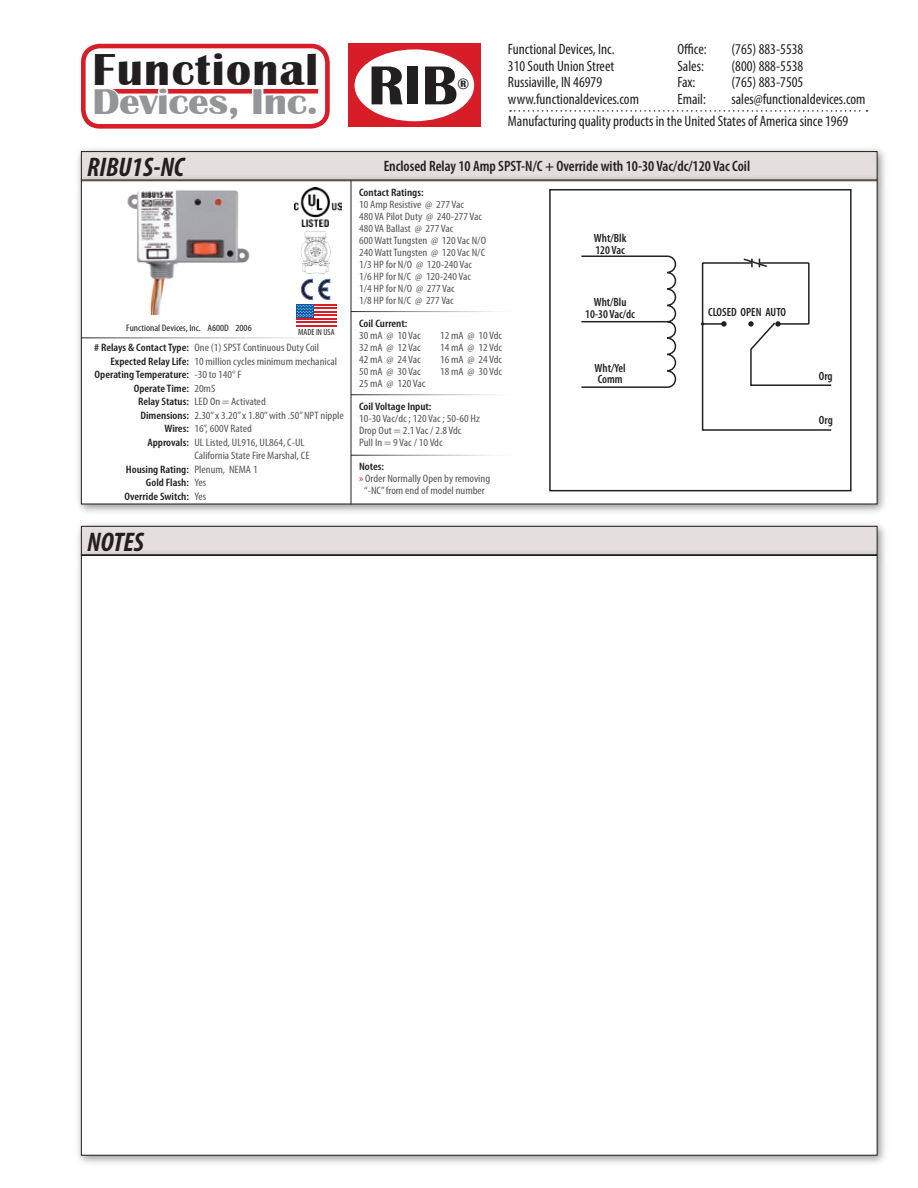
<style>
.page{position:relative;width:918px;height:1188px;background:#fff}
.page>*{position:absolute;margin:0;border:0;box-sizing:border-box;transform-origin:0 0}
.t1{font:700 46.05px "Britannic";letter-spacing:.03em;color:#231f20}
.t2{font:700 36.9px "Britannic";letter-spacing:-.01em;color:#939598;scale:1.12 1}
.t3{font:italic 700 condensed 27px "Myriad Pro";color:#231f20}
.t4{font:700 15.3px "Britannic";color:#231f20}
.t5{font:condensed 15px/16.5px "Myriad Pro";color:#231f20}
.t6{font:600 condensed 15px "Myriad Pro";color:#231f20}
.t7{font:600 condensed 12px/12px "Myriad Pro";color:#231f20}
.t8{font:condensed 10.8px/12px "Myriad Pro";color:#57585a;scale:1.11 1}
.t9{font:600 condensed 10.8px/13.5px "Myriad Pro";color:#231f20;text-align:right;scale:1.11 1}
.t10{font:condensed 9.45px "Myriad Pro";color:#231f20;scale:1.11 1}
.t11{font:condensed 9px "Myriad Pro";color:#231f20}
.t12{font:1.65px/1.5px "Starburst Font";letter-spacing:.8em;color:#fff;text-align:center}
.s1{font-size:56.85px}
.s2{color:#d71e28}
</style>
<div class="page">
<div style="left:74px;top:518px;width:814px;height:49px;background:#231f20;opacity:.5"></div>
<div style="left:81px;top:526px;width:796px;height:29px;background:#e4dfdc"></div>
<div style="left:81px;top:526px;width:797px;height:29px;border:1px solid #231f20"></div>
<div style="left:348px;top:44px;width:133px;height:83px;background:#d71e28"></div>
<div style="left:355px;top:49px;width:119px;height:72px;background:#fff;border-radius:50%"></div>
<div style="left:81px;top:44px;width:249px;height:85px;border:5px solid #d71e28;border-radius:17px"></div>
<div style="left:110px;top:89px;width:208px;height:5px;background:#d71e28"></div>
<svg style="left:91px;top:89px;width:150px;height:35px"></svg>
<div style="left:252px;top:88px;width:11px;height:28px;border:3px solid #fff"></div>
<svg style="left:262px;top:92px;width:48px;height:24px"></svg>
<div style="left:307px;top:107px;width:11px;height:10px;border:3px solid #fff;border-radius:50%"></div>
<svg style="left:510px;top:110px;width:357px;height:2px"></svg>
<div style="left:74px;top:548px;width:814px;height:620px;background:#231f20;opacity:.5"></div>
<div style="left:81px;top:555px;width:796px;height:600px;background:#fff"></div>
<div style="left:74px;top:143px;width:814px;height:49px;background:#231f20;opacity:.5"></div>
<div style="left:81px;top:152px;width:796px;height:28px;background:#e4dfdc"></div>
<div style="left:81px;top:151px;width:797px;height:29px;border:1px solid #231f20"></div>
<div style="left:74px;top:174px;width:814px;height:342px;background:#231f20;opacity:.5"></div>
<div style="left:81px;top:181px;width:796px;height:323px;background:#fff"></div>
<hr style="left:351px;top:180px;width:1px;height:324px;background:#231f20">
<svg style="left:549px;top:189px;width:303px;height:302px"></svg>
<svg style="left:701px;top:257px;width:132px;height:174px"></svg>
<hr style="left:351px;top:311px;width:162px;height:1px;background:#fff">
<hr style="left:351px;top:394px;width:162px;height:1px;background:#fff">
<hr style="left:351px;top:455px;width:162px;height:1px;background:#fff">
<img style="left:127px;top:190px;width:123px;height:125px">
<img style="left:294px;top:188px;width:48px;height:38px">
<img style="left:301px;top:231px;width:30px;height:43px">
<div style="left:296px;top:304px;width:18px;height:14px;background:#0158a5"></div>
<hr style="left:314px;top:304px;width:23px;height:2px;background:#d71e28">
<svg style="left:314px;top:308px;width:23px;height:1px"></svg>
<hr style="left:314px;top:311px;width:23px;height:2px;background:#d71e28">
<svg style="left:314px;top:315px;width:23px;height:1px"></svg>
<hr style="left:296px;top:318px;width:41px;height:2px;background:#d71e28">
<hr style="left:296px;top:322px;width:41px;height:1px;background:#d71e28">
<hr style="left:296px;top:325px;width:41px;height:2px;background:#d71e28">
<svg style="left:319px;top:279px;width:11px;height:21px"></svg>
<svg style="left:301px;top:279px;width:12px;height:21px"></svg>
<h1 class="t1" style="left:92px;top:44px;width:367px">Functional <span class="s1">RIB</span></h1>
<h3 class="t4" style="left:457px;top:75px;width:13px">®</h3>
<h2 class="t2" style="left:92px;top:81px;width:203px">Devices, Inc.</h2>
<h3 class="t5" style="left:508px;top:41px;width:133px">Functional Devices, Inc.<br>310 South Union Street<br>Russiaville, IN 46979 www.functionaldevices.com</h3>
<h3 class="t5" style="left:677px;top:41px;width:31px">Office:</h3>
<h3 class="t5" style="left:731px;top:41px;width:73px">(765) 883-5538</h3>
<h3 class="t5" style="left:677px;top:58px;width:28px">Sales:</h3>
<h3 class="t5" style="left:731px;top:58px;width:73px">(800) 888-5538</h3>
<h3 class="t5" style="left:677px;top:74px;width:20px">Fax:</h3>
<h3 class="t5" style="left:731px;top:74px;width:73px">(765) 883-7505</h3>
<h3 class="t5" style="left:677px;top:91px;width:30px">Email:</h3>
<h3 class="t5" style="left:508px;top:88px;width:359px;line-height:22.4px;text-indent:224px">sales@functionaldevices.com<br>Manufacturing quality products in the United States of America since 1969</h3>
<h3 class="t3" style="left:87px;top:150px;width:99px">RIBU1S-NC</h3>
<h3 class="t6" style="left:384px;top:157px;width:368px">Enclosed Relay 10 Amp SPST-N/C + Override with 10-30 Vac/dc/120 Vac Coil</h3>
<p class="t10" style="left:126px;top:322px;width:114px">Functional Devices, Inc. A600D 2006</p>
<p class="t12" style="left:297px;top:304px;width:18px">CCCCCC<br>CCCCC<br>CCCCCC<br>CCCCC<br>CCCCCC<br>CCCCC<br>CCCCCC<br>CCCCC<br>CCCCCC</p>
<p class="t11" style="left:298px;top:326px;width:38px">MADE IN USA</p>
<p class="t9" style="left:94px;top:341px;width:87px"># Relays &amp; Contact Type:<br>Expected Relay Life:<br>Operating Temperature:<br>Operate Time:<br>Relay Status:<br>Dimensions:<br>Wires:<br>Approvals:</p>
<p class="t9" style="left:125px;top:462px;width:60px">Housing Rating:<br>Gold Flash:<br>Override Switch:</p>
<p class="t8" style="left:194px;top:341px;width:136px;line-height:13.5px">One (1) SPST Continuous Duty Coil<br>10 million cycles minimum mechanical -30 to 140° F<br>20mS<br>LED On = Activated<br>2.30” x 3.20” x 1.80” with .50” NPT nipple<br>16”, 600V Rated<br>UL Listed, UL916, UL864, C-UL<br>California State Fire Marshal, CE<br>Plenum, NEMA 1<br>Yes<br>Yes</p>
<h3 class="t3" style="left:87px;top:525px;width:58px">NOTES</h3>
<p class="t9" style="left:359px;top:185px;width:60px">Contact Ratings:</p>
<p class="t8" style="left:359px;top:198px;width:116px">10 Amp Resistive @ 277 Vac<br>480 VA Pilot Duty @ 240-277 Vac<br>480 VA Ballast @ 277 Vac<br>600 Watt Tungsten @ 120 Vac N/O<br>240 Watt Tungsten @ 120 Vac N/C<br>1/3 HP for N/O @ 120-240 Vac<br>1/6 HP for N/C @ 120-240 Vac<br>1/4 HP for N/O @ 277 Vac<br>1/8 HP for N/C @ 277 Vac</p>
<p class="t9" style="left:359px;top:317px;width:45px">Coil Current:</p>
<p class="t8" style="left:359px;top:329px;width:61px">30 mA @ 10 Vac<br>32 mA @ 12 Vac<br>42 mA @ 24 Vac<br>50 mA @ 30 Vac<br>25 mA @ 120 Vac</p>
<p class="t8" style="left:440px;top:329px;width:57px;text-align:justify">12 mA @ 10 Vdc 14 mA @ 12 Vdc 16 mA @ 24 Vdc 18 mA @ 30 Vdc</p>
<p class="t9" style="left:359px;top:400px;width:67px">Coil Voltage Input:</p>
<p class="t8" style="left:359px;top:413px;width:110px">10-30 Vac/dc ; 120 Vac ; 50-60 Hz<br>Drop Out = 2.1 Vac / 2.8 Vdc<br>Pull In = 9 Vac / 10 Vdc</p>
<p class="t9" style="left:359px;top:459px;width:24px">Notes:</p>
<p class="t8" style="left:359px;top:472px;width:120px"><span class="s2">»</span> Order Normally Open by removing</p>
<p class="t8" style="left:364px;top:484px;width:110px">“-NC” from end of model number</p>
<p class="t7" style="left:594px;top:232px;width:34px">Wht/Blk<br>120 Vac</p>
<p class="t7" style="left:585px;top:296px;width:51px;text-align:center">Wht/Blu<br>10-30 Vac/dc</p>
<p class="t7" style="left:595px;top:362px;width:33px">Wht/Yel<br>Comm</p>
<p class="t7" style="left:708px;top:306px;width:80px">CLOSED OPEN AUTO</p>
<p class="t7" style="left:819px;top:370px;width:15px">Org</p>
<p class="t7" style="left:819px;top:414px;width:15px">Org</p>
</div>
